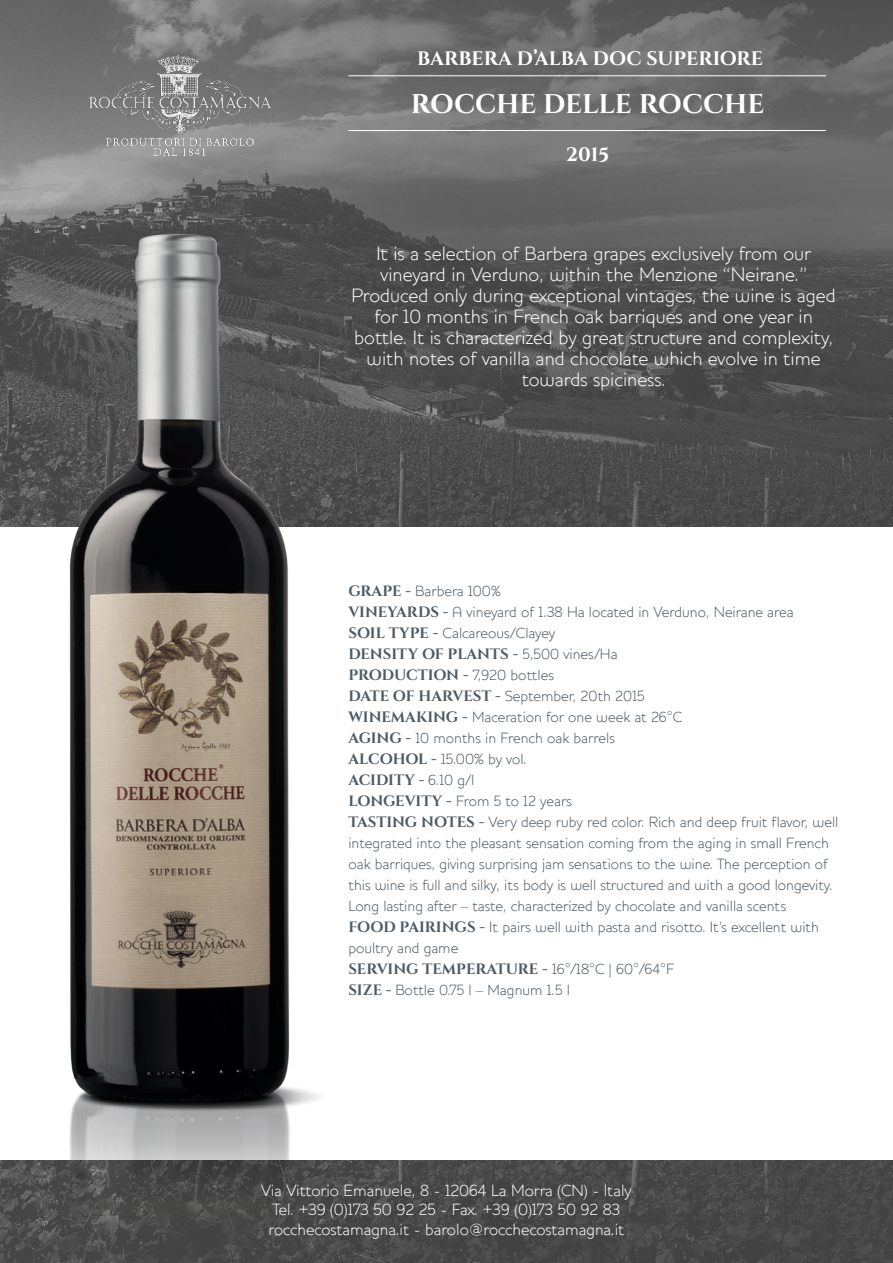
<style>
.page{position:relative;width:893px;height:1263px;background:#fff}
.page>*{position:absolute;margin:0;border:0;box-sizing:border-box;transform-origin:0 0}
.t1{font:700 27px "Cinzel";letter-spacing:-.005em;color:#fff}
.t2{font:300 19.5px/21px "Houschka";color:#fff;text-align:center}
.t3{font:700 19.5px "Cinzel";letter-spacing:-.005em;color:#fff}
.t4{font:300 16.5px/19.8px "Houschka";color:#fff;text-align:center}
.t5{font:300 15px/21px "Houschka";color:#4e5a64}
.t6{font:700 15px "Cinzel";color:#4e5a64}
.s1{font-family:"Cinzel";font-weight:700}
.s2{font-family:"Houschka";font-weight:300}
</style>
<div class="page">
<svg style="left:401px;top:1160px;width:492px;height:103px;background:#474747"></svg>
<svg style="left:0;top:0;width:893px;height:527px;background:#5f5f5f"></svg>
<hr style="left:348px;top:75px;width:478px;height:1px;background:#fff">
<hr style="left:348px;top:130px;width:478px;height:1px;background:#fff">
<img style="left:88px;top:55px;width:184px;height:100px">
<img style="left:0;top:168px;width:401px;height:1095px">
<h2 class="t3" style="left:417px;top:46px;width:348px">BARBERA D’ALBA DOC SUPERIORE</h2>
<h1 class="t1" style="left:411px;top:87px;width:355px">ROCCHE DELLE ROCCHE</h1>
<h2 class="t3" style="left:566px;top:142px;width:45px">2015</h2>
<p class="t2" style="left:351px;top:243px;width:486px">It is a selection of Barbera grapes exclusively from our vineyard in Verduno, within the Menzione “Neirane.” Produced only during exceptional vintages, the wine is aged for 10 months in French oak barriques and one year in bottle. It is characterized by great structure and complexity, with notes of vanilla and chocolate which evolve in time towards spiciness.</p>
<p class="t5" style="left:348px;top:581px;width:447px"><span class="s1">GRAPE -</span> Barbera 100%<br><span class="s1">VINEYARDS -</span> A vineyard of 1.38 Ha located in Verduno, Neirane area<br><span class="s1">SOIL TYPE -</span> Calcareous/Clayey</p>
<p class="t6" style="left:348px;top:645px;width:271px">DENSITY OF PLANTS - <span class="s2">5,500 vines/Ha</span></p>
<p class="t5" style="left:348px;top:665px;width:335px"><span class="s1">PRODUCTION -</span> 7,920 bottles<br><span class="s1">DATE OF HARVEST -</span> September, 20th 2015<br><span class="s1">WINEMAKING -</span> Maceration for one week at 26°C <span class="s1">AGING -</span> 10 months in French oak barrels <span class="s1">ALCOHOL -</span> 15.00% by vol.</p>
<p class="t6" style="left:348px;top:771px;width:127px">ACIDITY - <span class="s2">6.10 g/l</span></p>
<p class="t5" style="left:348px;top:791px;width:492px"><span class="s1">LONGEVITY -</span> From 5 to 12 years<br><span class="s1">TASTING NOTES -</span> Very deep ruby red color. Rich and deep fruit flavor, well integrated into the pleasant sensation coming from the aging in small French oak barriques, giving surprising jam sensations to the wine. The perception of this wine is full and silky, its body is well structured and with a good longevity.<br>Long lasting after – taste, characterized by chocolate and vanilla scents<br><span class="s1">FOOD PAIRINGS -</span> It pairs well with pasta and risotto. It’s excellent with poultry and game</p>
<p class="t6" style="left:348px;top:960px;width:327px">SERVING TEMPERATURE - <span class="s2">16°/18°C | 60°/64°F</span></p>
<p class="t5" style="left:348px;top:980px;width:223px"><span class="s1">SIZE -</span> Bottle 0.75 l – Magnum 1.5 l</p>
<p class="t4" style="left:261px;top:1180px;width:372px">Via Vittorio Emanuele, 8 - 12064 La Morra (CN) - Italy<br>Tel. +39 (0)173 50 92 25 - Fax. +39 (0)173 50 92 83 rocchecostamagna.it - barolo@rocchecostamagna.it</p>
</div>
